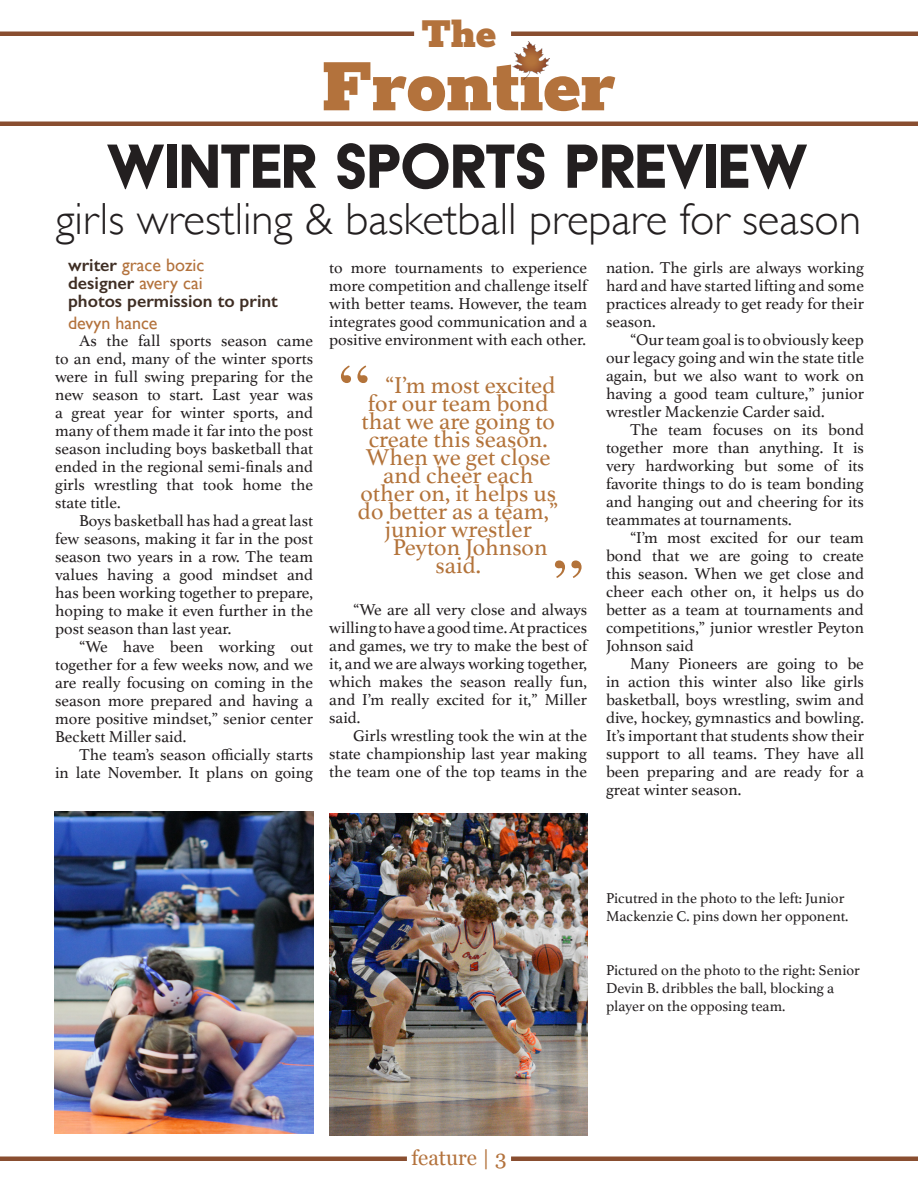
<style>
.page{position:relative;width:918px;height:1188px;background:#fff}
.page>*{position:absolute;margin:0;border:0;box-sizing:border-box;transform-origin:0 0}
.t1{font:900 82.5px "Rokkitt";color:#b3723c}
.t2{font:72px "Acier BAT Display Solid";color:#231f20}
.t3{font:72px "Times";color:#b3733a}
.t4{font:300 45px "Gill Sans";color:#231f20}
.t5{font:900 45px "Rokkitt";color:#b3723c}
.t6{font:24px/18px "Athelas";color:#b3733a}
.t7{font:21px "Georgia";color:#b3723c}
.t8{font:600 18px "Gill Sans";color:#3f2e24}
.t9{font:18px "Gill Sans";color:#b3723c}
.t10{font:16.5px/18px "Athelas";color:#231f20;text-align:justify}
.t11{font:15px/18px "Athelas";color:#231f20}
.s1{font-weight:600;color:#3f2e24}
.s2{font-weight:400;color:#b3723c}
</style>
<div class="page">
<hr style="left:0;top:32px;width:414px;height:4px;background:#894e30">
<hr style="left:511px;top:32px;width:407px;height:4px;background:#894e30">
<hr style="left:0;top:122px;width:918px;height:4px;background:#894e30">
<div style="left:0;top:1156px;width:407px;height:5px;background:#894e30"></div>
<div style="left:511px;top:1156px;width:407px;height:5px;background:#894e30"></div>
<img style="left:512px;top:41px;width:37px;height:39px">
<img style="left:55px;top:812px;width:258px;height:322px">
<img style="left:329px;top:813px;width:259px;height:322px">
<p class="t5" style="left:421px;top:-3px;width:77px">The</p>
<p class="t1" style="left:320px;top:19px;width:297px">Frontier</p>
<p class="t2" style="left:106px;top:128px;width:703px">WINTER SPORTS PREVIEW</p>
<p class="t4" style="left:55px;top:183px;width:807px">girls wrestling &amp; basketball prepare for season</p>
<p class="t9" style="left:68px;top:254px;width:138px"><span class="s1">writer</span> grace bozic</p>
<p class="t8" style="left:68px;top:272px;width:136px">designer <span class="s2">avery cai</span></p>
<p class="t8" style="left:68px;top:290px;width:211px">photos permission to print</p>
<p class="t9" style="left:68px;top:312px;width:91px">devyn hance</p>
<p class="t10" style="left:55px;top:331px;width:260px;text-indent:24px">As the fall sports season came to an end, many of the winter sports were in full swing preparing for the new season to start. Last year was a great year for winter sports, and many of them made it far into the post season including boys basketball that ended in the regional semi-finals and girls wrestling that took home the state title.</p>
<p class="t10" style="left:55px;top:511px;width:260px;text-indent:24px">Boys basketball has had a great last few seasons, making it far in the post season two years in a row. The team values having a good mindset and has been working together to prepare, hoping to make it even further in the post season than last year.</p>
<p class="t10" style="left:55px;top:637px;width:260px;text-indent:24px">“We have been working out together for a few weeks now, and we are really focusing on coming in the season more prepared and having a more positive mindset,” senior center Beckett Miller said.</p>
<p class="t10" style="left:55px;top:745px;width:260px;text-align:right">The team’s season officially starts<br>in late November. It plans on going</p>
<p class="t10" style="left:329px;top:258px;width:260px">to more tournaments to experience more competition and challenge itself with better teams. However, the team integrates good communication and a positive environment with each other.</p>
<p class="t3" style="left:339px;top:323px;width:33px">“</p>
<p class="t6" style="left:385px;top:376px;width:172px">“I’m most excited</p>
<p class="t6" style="left:368px;top:394px;width:182px">for our team bond</p>
<p class="t6" style="left:361px;top:412px;width:195px">that we are going to</p>
<p class="t6" style="left:369px;top:430px;width:180px">create this season.</p>
<p class="t6" style="left:366px;top:448px;width:186px">When we get close</p>
<p class="t6" style="left:383px;top:466px;width:152px">and cheer each</p>
<p class="t6" style="left:360px;top:484px;width:197px">other on, it helps us</p>
<p class="t6" style="left:358px;top:502px;width:202px">do better as a team,”</p>
<p class="t6" style="left:385px;top:520px;width:149px">junior wrestler</p>
<p class="t6" style="left:436px;top:538px;width:114px;text-indent:-43px">Peyton Johnson said.</p>
<p class="t3" style="left:584px;top:621px;width:33px;rotate:-180deg">“</p>
<p class="t10" style="left:329px;top:600px;width:260px;text-indent:24px">“We are all very close and always willing to have a good time. At practices and games, we try to make the best of it, and we are always working together, which makes the season really fun, and I’m really excited for it,” Miller said.</p>
<p class="t10" style="left:329px;top:726px;width:260px;text-indent:24px">Girls wrestling took the win at the state championship last year making the team one of the top teams in the</p>
<p class="t10" style="left:606px;top:258px;width:260px">nation. The girls are always working hard and have started lifting and some practices already to get ready for their season.</p>
<p class="t10" style="left:606px;top:330px;width:260px;text-indent:24px">“Our team goal is to obviously keep our legacy going and win the state title again, but we also want to work on having a good team culture,” junior wrestler Mackenzie Carder said.</p>
<p class="t10" style="left:606px;top:420px;width:260px;text-indent:24px">The team focuses on its bond together more than anything. It is very hardworking but some of its favorite things to do is team bonding and hanging out and cheering for its teammates at tournaments.</p>
<p class="t10" style="left:606px;top:528px;width:260px;text-indent:24px">“I’m most excited for our team bond that we are going to create this season. When we get close and cheer each other on, it helps us do better as a team at tournaments and competitions,” junior wrestler Peyton Johnson said</p>
<p class="t10" style="left:606px;top:654px;width:260px;text-indent:24px">Many Pioneers are going to be in action this winter also like girls basketball, boys wrestling, swim and dive, hockey, gymnastics and bowling.<br>It’s important that students show their support to all teams. They have all been preparing and are ready for a great winter season.</p>
<p class="t11" style="left:606px;top:889px;width:244px">Picutred in the photo to the left: Junior<br>Mackenzie C. pins down her opponent.</p>
<p class="t11" style="left:606px;top:961px;width:255px">Pictured on the photo to the right: Senior<br>Devin B. dribbles the ball, blocking a player on the opposing team.</p>
<p class="t7" style="left:411px;top:1142px;width:97px">feature | 3</p>
</div>
